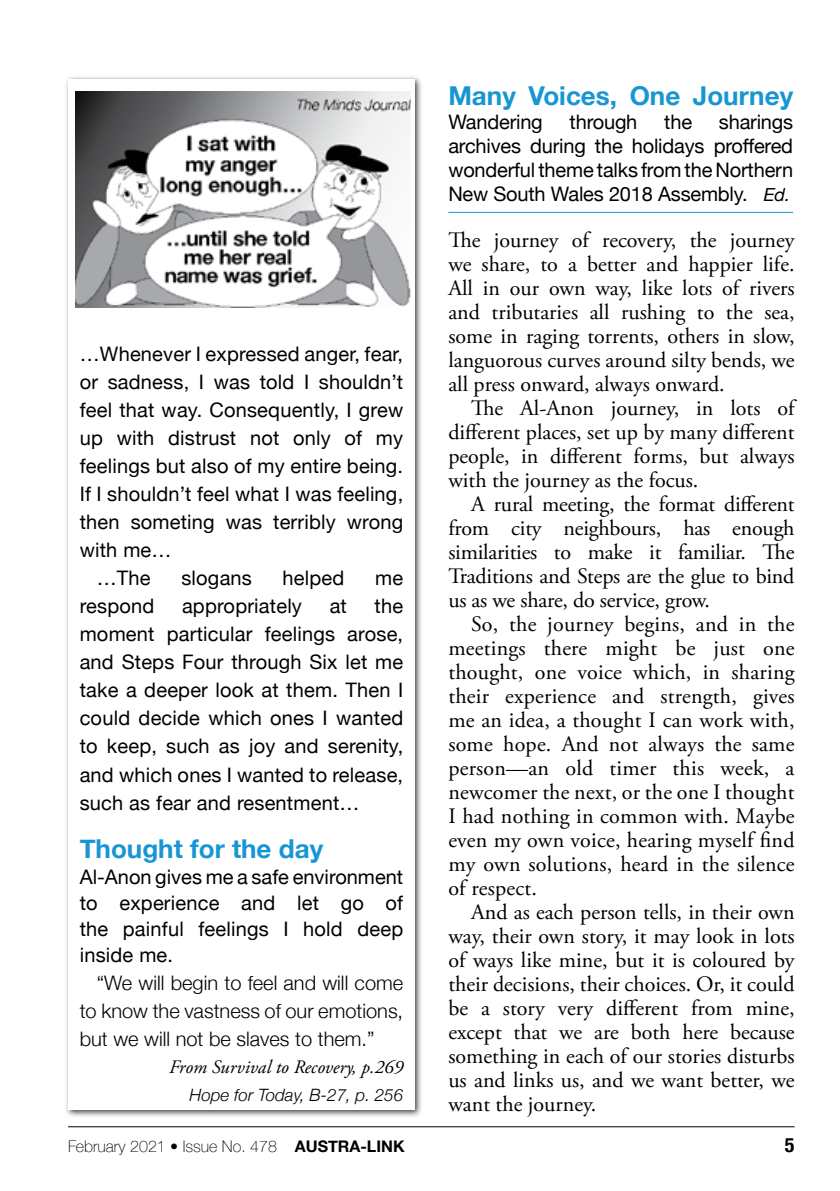
<style>
.page{position:relative;width:840px;height:1191px;background:#fff}
.page>*{position:absolute;margin:0;border:0;box-sizing:border-box;transform-origin:0 0}
.t1{font:700 26px "Helvetica Neue";color:#1896d3}
.t2{font:22px/24px "Adobe Garamond Pro";color:#000;text-align:justify}
.t3{font:20px/28px "Helvetica Neue";letter-spacing:.01em;color:#000;text-align:justify}
.t4{font:300 20px/28px "Helvetica Neue";color:#000;text-align:justify}
.t5{font:20px "Helvetica Neue";letter-spacing:-.01em;color:#000}
.t6{font:700 condensed 20px "Helvetica Neue";color:#000}
.t7{font:italic 19px "Adobe Garamond Pro";color:#000}
.t8{font:italic 300 17px "Helvetica Neue";color:#000}
.t9{font:100 16px "Helvetica Neue";color:#000}
.s1{font-style:italic;font-size:18px}
.s2{font-weight:700}
</style>
<div class="page">
<hr style="left:68px;top:1126px;width:726px;height:1px;background:#000">
<div style="left:64px;top:75px;width:359px;height:1043px;background:#000;opacity:.75"></div>
<div style="left:68px;top:79px;width:346px;height:1030px;background:#fff"></div>
<img style="left:75px;top:92px;width:335px;height:216px">
<hr style="left:448px;top:212px;width:344px;height:1px;background:#1896d3">
<p class="t3" style="left:80px;top:341px;width:325px">…Whenever I expressed anger, fear,</p>
<p class="t3" style="left:80px;top:369px;width:325px">or sadness, I was told I shouldn’t</p>
<p class="t3" style="left:80px;top:397px;width:325px">feel that way. Consequently, I grew</p>
<p class="t3" style="left:80px;top:425px;width:325px">up with distrust not only of my</p>
<p class="t3" style="left:80px;top:453px;width:325px">feelings but also of my entire being.</p>
<p class="t3" style="left:80px;top:481px;width:325px">If I shouldn’t feel what I was feeling,</p>
<p class="t3" style="left:80px;top:509px;width:325px">then someting was terribly wrong</p>
<p class="t3" style="left:80px;top:537px;width:93px">with me…</p>
<p class="t3" style="left:97px;top:565px;width:55px">…The</p>
<p class="t3" style="left:181px;top:565px;width:72px">slogans</p>
<p class="t3" style="left:282px;top:565px;width:63px">helped</p>
<p class="t3" style="left:375px;top:565px;width:29px">me</p>
<p class="t3" style="left:80px;top:593px;width:76px">respond</p>
<p class="t3" style="left:182px;top:593px;width:121px">appropriately</p>
<p class="t3" style="left:329px;top:593px;width:19px">at</p>
<p class="t3" style="left:80px;top:593px;width:325px;text-indent:295px">the moment particular feelings arose, and Steps Four through Six let me take a deeper look at them. Then I could decide which ones I wanted to keep, such as joy and serenity, and which ones I wanted to release, such as fear and resentment…</p>
<p class="t1" style="left:80px;top:828px;width:245px">Thought for the day</p>
<p class="t3" style="left:80px;top:864px;width:325px;line-height:26px">Al-Anon gives me a safe environment to experience and let go of the painful feelings I hold deep inside me.</p>
<p class="t4" style="left:80px;top:967px;width:325px;text-indent:17px">“We will begin to feel and will come to know the vastness of our emotions, but we will not be slaves to them.”</p>
<p class="t7" style="left:169px;top:1056px;width:235px">From Survival to Recovery, p.269</p>
<p class="t8" style="left:189px;top:1081px;width:215px">Hope for Today, B-27, p. 256</p>
<p class="t1" style="left:448px;top:75px;width:346px">Many Voices, One Journey</p>
<p class="t5" style="left:448px;top:107px;width:96px">Wandering</p>
<p class="t5" style="left:569px;top:107px;width:69px">through</p>
<p class="t3" style="left:664px;top:109px;width:29px">the</p>
<p class="t3" style="left:448px;top:111px;width:346px;line-height:24px;text-indent:270px">sharings archives during the holidays proffered wonderful theme talks from the Northern New South Wales 2018 Assembly. <span class="s1">Ed.</span></p>
<p class="t2" style="left:448px;top:228px;width:347px">The journey of recovery, the journey we share, to a better and happier life.<br>All in our own way, like lots of rivers and tributaries all rushing to the sea, some in raging torrents, others in slow, languorous curves around silty bends, we all press onward, always onward.</p>
<p class="t2" style="left:448px;top:397px;width:347px;text-indent:23px">The Al-Anon journey, in lots of different places, set up by many different people, in different forms, but always with the journey as the focus.</p>
<p class="t2" style="left:448px;top:493px;width:347px;text-indent:23px">A rural meeting, the format different from city neighbours, has enough similarities to make it familiar. The Traditions and Steps are the glue to bind us as we share, do service, grow.</p>
<p class="t2" style="left:448px;top:613px;width:347px;text-indent:23px">So, the journey begins, and in the meetings there might be just one thought, one voice which, in sharing their experience and strength, gives me an idea, a thought I can work with, some hope. And not always the same person—an old timer this week, a newcomer the next, or the one I thought I had nothing in common with. Maybe even my own voice, hearing myself find my own solutions, heard in the silence of respect.</p>
<p class="t2" style="left:448px;top:901px;width:347px;text-indent:23px">And as each person tells, in their own way, their own story, it may look in lots of ways like mine, but it is coloured by their decisions, their choices. Or, it could be a story very different from mine, except that we are both here because something in each of our stories disturbs us and links us, and we want better, we want the journey.</p>
<p class="t9" style="left:68px;top:1134px;width:338px">February 2021 • Issue No. 478 <span class="s2">AUSTRA-LINK</span></p>
<p class="t6" style="left:784px;top:1128px;width:11px">5</p>
</div>
